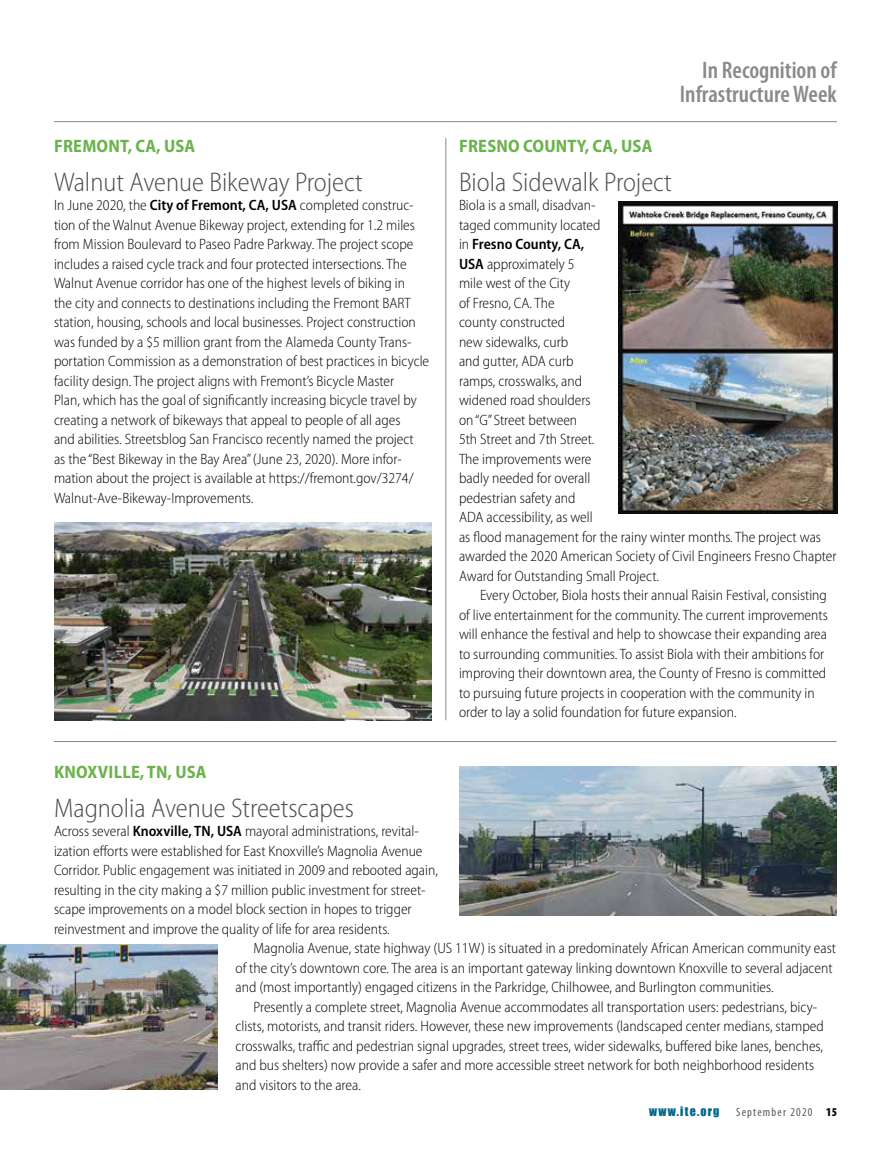
<style>
.page{position:relative;width:891px;height:1175px;background:#fff}
.page>*{position:absolute;margin:0;border:0;box-sizing:border-box;transform-origin:0 0}
.t1{font:300 semi-condensed 27px "Myriad Pro";color:#4d4d4f}
.h1sub{font:600 condensed 24px/24px "Myriad Pro";color:#888a8c;text-align:right}
.t2{font:700 semi-condensed 18px "Myriad Pro";letter-spacing:.01em;color:#6bb34d}
.p_sans_rag{font:300 semi-condensed 15px/19.5px "Myriad Pro";color:#000}
.p_sans_noindent{font:300 semi-condensed 15px/19.5px "Myriad Pro";color:#000}
.t3{font:condensed 12px "Myriad Pro";letter-spacing:.1em;color:#58595b}
.t4{font:12px "Impact";letter-spacing:.1em;color:#00678f}
.s1{font-weight:600}
.s2{font-weight:900;color:#000}
</style>
<div class="page">
<hr style="left:54px;top:121px;width:783px;height:1px;background:#888a8c">
<hr style="left:446px;top:138px;width:1px;height:582px;background:#888a8c">
<hr style="left:54px;top:741px;width:783px;height:1px;background:#888a8c">
<img style="left:54px;top:522px;width:378px;height:198px">
<img style="left:619px;top:201px;width:219px;height:312px">
<img style="left:459px;top:766px;width:378px;height:149px">
<img style="left:0;top:944px;width:217px;height:145px">
<p class="t2" style="left:54px;top:135px;width:143px">FREMONT, CA, USA</p>
<p class="t1" style="left:54px;top:167px;width:310px">Walnut Avenue Bikeway Project</p>
<p class="p_sans_rag" style="left:54px;top:196px;width:377px">In June 2020, the <span class="s1">City of Fremont, CA, USA</span> completed construc&shy;tion of the Walnut Avenue Bikeway project, extending for 1.2 miles from Mission Boulevard to Paseo Padre Parkway. The project scope includes a raised cycle track and four protected intersections. The Walnut Avenue corridor has one of the highest levels of biking in<br>the city and connects to destinations including the Fremont BART station, housing, schools and local businesses. Project construction was funded by a $5 million grant from the Alameda County Trans&shy;portation Commission as a demonstration of best practices in bicycle facility design. The project aligns with Fremont’s Bicycle Master<br>Plan, which has the goal of significantly increasing bicycle travel by creating a network of bikeways that appeal to people of all ages<br>and abilities. Streetsblog San Francisco recently named the project<br>as the “Best Bikeway in the Bay Area” (June 23, 2020). More infor&shy;mation about the project is available at https://fremont.gov/3274/ Walnut-Ave-Bikeway-Improvements.</p>
<p class="h1sub" style="left:680px;top:59px;width:158px">In Recognition of<br>Infrastructure Week</p>
<p class="t2" style="left:459px;top:135px;width:195px">FRESNO COUNTY, CA, USA</p>
<p class="t1" style="left:459px;top:167px;width:214px">Biola Sidewalk Project</p>
<p class="p_sans_rag" style="left:459px;top:196px;width:379px">Biola is a small, disadvan-<br>taged community located<br>in <span class="s1">Fresno County, CA,<br>USA</span> approximately 5<br>mile west of the City<br>of Fresno, CA. The<br>county constructed<br>new sidewalks, curb<br>and gutter, ADA curb<br>ramps, crosswalks, and<br>widened road shoulders<br>on “G” Street between<br>5th Street and 7th Street.<br>The improvements were<br>badly needed for overall<br>pedestrian safety and<br>ADA accessibility, as well<br>as flood management for the rainy winter months. The project was awarded the 2020 American Society of Civil Engineers Fresno Chapter<br>Award for Outstanding Small Project.</p>
<p class="p_sans_rag" style="left:459px;top:586px;width:370px;text-indent:21px">Every October, Biola hosts their annual Raisin Festival, consisting of live entertainment for the community. The current improvements will enhance the festival and help to showcase their expanding area to surrounding communities. To assist Biola with their ambitions for improving their downtown area, the County of Fresno is committed to pursuing future projects in cooperation with the community in order to lay a solid foundation for future expansion.</p>
<p class="t2" style="left:54px;top:761px;width:154px">KNOXVILLE, TN, USA</p>
<p class="t1" style="left:54px;top:793px;width:302px">Magnolia Avenue Streetscapes</p>
<p class="p_sans_noindent" style="left:54px;top:821px;width:386px">Across several <span class="s1">Knoxville, TN, USA</span> mayoral administrations, revital&shy;ization efforts were established for East Knoxville’s Magnolia Avenue Corridor. Public engagement was initiated in 2009 and rebooted again, resulting in the city making a $7 million public investment for street&shy;scape improvements on a model block section in hopes to trigger reinvestment and improve the quality of life for area residents.</p>
<p class="p_sans_rag" style="left:235px;top:938px;width:602px;text-indent:18px">Magnolia Avenue, state highway (US 11W) is situated in a predominately African American community east of the city’s downtown core. The area is an important gateway linking downtown Knoxville to several adjacent and (most importantly) engaged citizens in the Parkridge, Chilhowee, and Burlington communities.</p>
<p class="p_sans_rag" style="left:235px;top:997px;width:590px;text-indent:18px">Presently a complete street, Magnolia Avenue accommodates all transportation users: pedestrians, bicy&shy;clists, motorists, and transit riders. However, these new improvements (landscaped center medians, stamped crosswalks, traffic and pedestrian signal upgrades, street trees, wider sidewalks, buffered bike lanes, benches, and bus shelters) now provide a safer and more accessible street network for both neighborhood residents and visitors to the area.</p>
<p class="t4" style="left:649px;top:1102px;width:72px">WWW.ITE.ORG</p>
<p class="t3" style="left:736px;top:1105px;width:102px">September 2020 <span class="s2">15</span></p>
</div>
